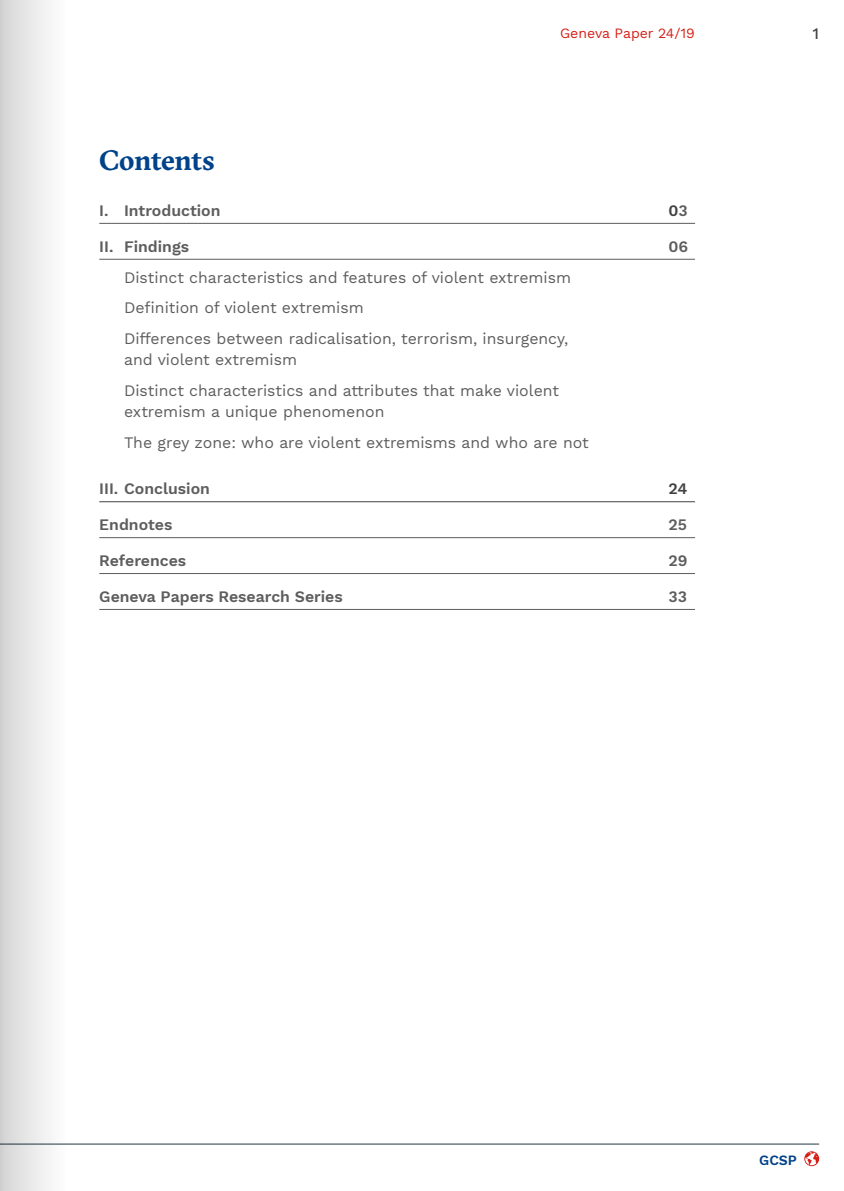
<style>
.page{position:relative;width:844px;height:1191px;background:#fff}
.page>*{position:absolute;margin:0;border:0;box-sizing:border-box;transform-origin:0 0}
.t1{font:700 28px "GT Sectra";letter-spacing:-.015em;color:#004289}
.t2{font:15.75px/31px "Work Sans";color:#5e5d5d}
.t3{font:600 15.75px "Work Sans";color:#5e5d5d}
.t4{font:600 15.75px "Work Sans";color:#424241}
.t5{font:500 15.75px "Work Sans";color:#424241}
.t6{font:14px "Work Sans";color:#d52017}
.t7{font:600 14px "Work Sans";color:#004289}
.s1{color:#5e5d5d}
</style>
<div class="page">
<svg style="left:804px;top:1151px;width:15px;height:15px"></svg>
<hr style="left:0;top:1143px;width:819px;height:1px;background:#223847">
<hr style="left:99px;top:223px;width:595px;height:1px;background:#5e5d5d">
<hr style="left:99px;top:259px;width:595px;height:1px;background:#5e5d5d">
<hr style="left:99px;top:501px;width:595px;height:1px;background:#424241">
<hr style="left:99px;top:537px;width:595px;height:1px;background:#5e5d5d">
<hr style="left:99px;top:573px;width:595px;height:1px;background:#5e5d5d">
<hr style="left:99px;top:609px;width:595px;height:1px;background:#5e5d5d">
<div style="left:0;top:0;width:67px;height:1191px;background:linear-gradient(to right,#d5d5d4,#fff)"></div>
<p class="t6" style="left:560px;top:25px;width:136px">Geneva Paper 24/19</p>
<p class="t5" style="left:812px;top:25px;width:8px">1</p>
<h1 class="t1" style="left:99px;top:143px;width:117px">Contents</h1>
<p class="t3" style="left:99px;top:201px;width:123px">I. Introduction</p>
<p class="t4" style="left:668px;top:201px;width:21px">0<span class="s1">3</span></p>
<p class="t3" style="left:99px;top:237px;width:91px">II. Findings</p>
<p class="t3" style="left:668px;top:237px;width:21px">06</p>
<p class="t2" style="left:124px;top:262px;width:448px">Distinct characteristics and features of violent extremism<br>Definition of violent extremism<br>Differences between radicalisation, terrorism, insurgency,</p>
<p class="t2" style="left:124px;top:345px;width:436px">and violent extremism<br>Distinct characteristics and attributes that make violent</p>
<p class="t2" style="left:124px;top:397px;width:466px">extremism a unique phenomenon<br>The grey zone: who are violent extremisms and who are not</p>
<p class="t3" style="left:99px;top:479px;width:112px">III. Conclusion</p>
<p class="t4" style="left:668px;top:479px;width:20px">24</p>
<p class="t3" style="left:99px;top:515px;width:75px">Endnotes</p>
<p class="t3" style="left:668px;top:515px;width:20px">25</p>
<p class="t3" style="left:99px;top:551px;width:88px">References</p>
<p class="t3" style="left:668px;top:551px;width:21px">29</p>
<p class="t3" style="left:99px;top:587px;width:245px">Geneva Papers Research Series</p>
<p class="t3" style="left:668px;top:587px;width:20px">33</p>
<p class="t7" style="left:759px;top:1152px;width:39px">GCSP</p>
</div>
